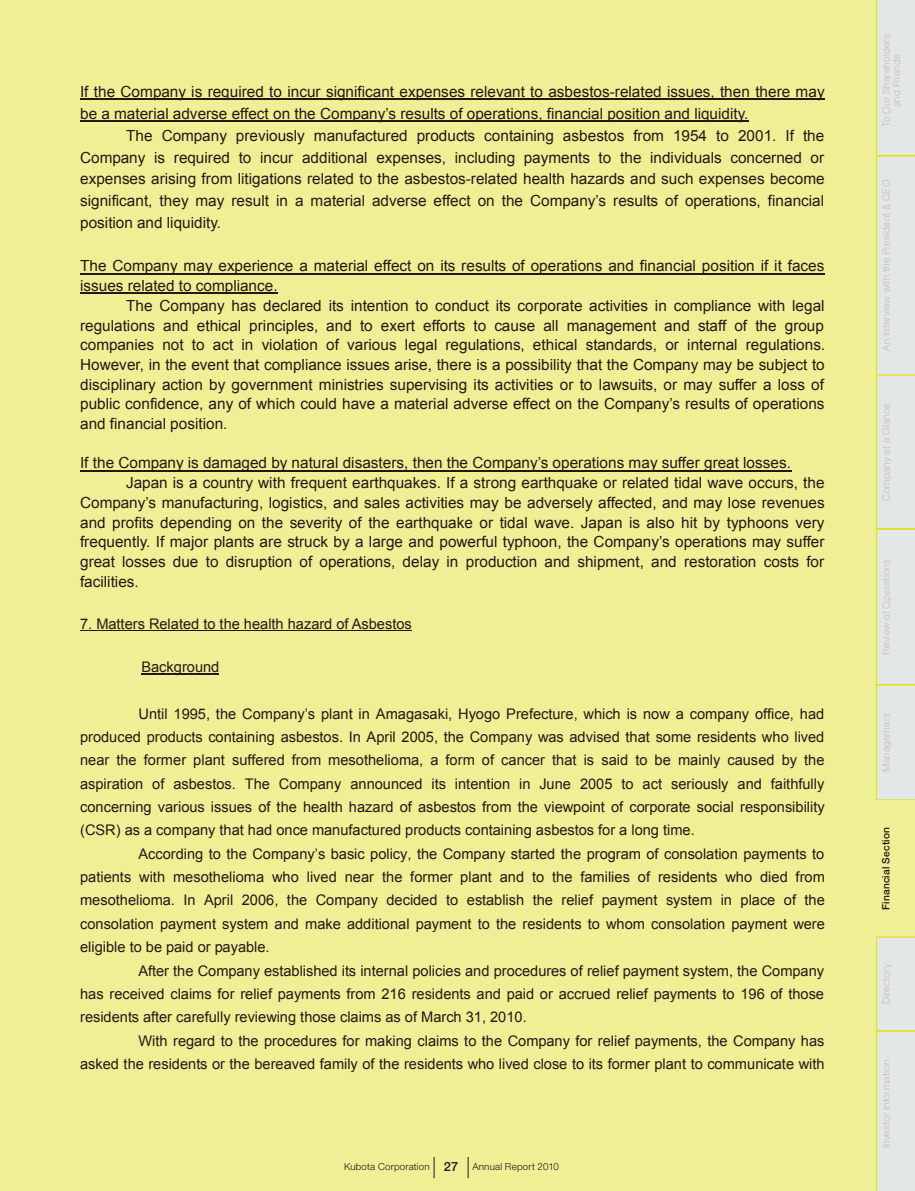
<style>
.page{position:relative;width:915px;height:1191px;background:#fff}
.page>*{position:absolute;margin:0;border:0;box-sizing:border-box;transform-origin:0 0}
.t1{font:15.3px/19.6px "Arial";color:#221915}
.t2{font:14.55px "Arial";color:#221915}
.t3{font:300 10.2px/10.5px "Helvetica Neue";letter-spacing:.02em;color:#bebfbf;text-align:center}
.t4{font:500 10.2px "Helvetica Neue";letter-spacing:.02em;color:#211815}
.t5{font:300 9.75px "Helvetica Neue";letter-spacing:.02em;color:#211815}
.s1{font-weight:500;font-size:12.75px}
</style>
<div class="page">
<div style="left:0;top:0;width:914px;height:1191px;background:#efef96"></div>
<svg style="left:433px;top:1157px;width:1px;height:21px"></svg>
<svg style="left:467px;top:1157px;width:1px;height:21px"></svg>
<div style="left:876px;top:936px;width:38px;height:255px;background:#e4e7e7"></div>
<div style="left:876px;top:0;width:38px;height:800px;background:#e4e7e7"></div>
<hr style="left:80px;top:99px;width:744px;height:1px;background:#221915">
<hr style="left:80px;top:120px;width:668px;height:2px;background:#221915">
<hr style="left:80px;top:273px;width:744px;height:1px;background:#221915">
<hr style="left:80px;top:293px;width:198px;height:1px;background:#221915">
<hr style="left:80px;top:470px;width:711px;height:1px;background:#221915">
<hr style="left:80px;top:630px;width:332px;height:1px;background:#221915">
<hr style="left:141px;top:674px;width:78px;height:1px;background:#221915">
<p class="t1" style="left:80px;top:81px;width:745px;line-height:21.9px">If the Company is required to incur significant expenses relevant to asbestos-related issues, then there may be a material adverse effect on the Company’s results of operations, financial position and liquidity.</p>
<p class="t1" style="left:80px;top:124px;width:745px;line-height:21.9px;text-align:justify;text-indent:46px">The Company previously manufactured products containing asbestos from 1954 to 2001. If the Company is required to incur additional expenses, including payments to the individuals concerned or expenses arising from litigations related to the asbestos-related health hazards and such expenses become significant, they may result in a material adverse effect on the Company’s results of operations, financial position and liquidity.</p>
<p class="t1" style="left:80px;top:256px;width:745px">The Company may experience a material effect on its results of operations and financial position if it faces issues related to compliance.</p>
<p class="t1" style="left:80px;top:296px;width:746px;text-align:justify;text-indent:46px">The Company has declared its intention to conduct its corporate activities in compliance with legal regulations and ethical principles, and to exert efforts to cause all management and staff of the group companies not to act in violation of various legal regulations, ethical standards, or internal regulations.<br>However, in the event that compliance issues arise, there is a possibility that the Company may be subject to disciplinary action by government ministries supervising its activities or to lawsuits, or may suffer a loss of public confidence, any of which could have a material adverse effect on the Company’s results of operations and financial position.</p>
<p class="t1" style="left:80px;top:453px;width:712px">If the Company is damaged by natural disasters, then the Company’s operations may suffer great losses.</p>
<p class="t1" style="left:126px;top:473px;width:699px">Japan is a country with frequent earthquakes. If a strong earthquake or related tidal wave occurs, the</p>
<p class="t1" style="left:80px;top:493px;width:746px">Company’s manufacturing, logistics, and sales activities may be adversely affected, and may lose revenues</p>
<p class="t1" style="left:80px;top:512px;width:745px">and profits depending on the severity of the earthquake or tidal wave. Japan is also hit by typhoons very</p>
<p class="t1" style="left:80px;top:532px;width:745px">frequently. If major plants are struck by a large and powerful typhoon, the Company’s operations may suffer</p>
<p class="t1" style="left:80px;top:552px;width:745px">great losses due to disruption of operations, delay in production and shipment, and restoration costs for</p>
<p class="t1" style="left:80px;top:571px;width:60px">facilities.</p>
<p class="t2" style="left:80px;top:614px;width:333px">7. Matters Related to the health hazard of Asbestos</p>
<p class="t2" style="left:141px;top:657px;width:79px">Background</p>
<p class="t2" style="left:138px;top:704px;width:687px">Until 1995, the Company’s plant in Amagasaki, Hyogo Prefecture, which is now a company office, had</p>
<p class="t2" style="left:80px;top:727px;width:745px">produced products containing asbestos. In April 2005, the Company was advised that some residents who lived</p>
<p class="t2" style="left:80px;top:750px;width:745px">near the former plant suffered from mesothelioma, a form of cancer that is said to be mainly caused by the</p>
<p class="t2" style="left:80px;top:774px;width:745px">aspiration of asbestos. The Company announced its intention in June 2005 to act seriously and faithfully</p>
<p class="t2" style="left:80px;top:797px;width:745px">concerning various issues of the health hazard of asbestos from the viewpoint of corporate social responsibility</p>
<p class="t2" style="left:80px;top:820px;width:616px">(CSR) as a company that had once manufactured products containing asbestos for a long time.</p>
<p class="t2" style="left:138px;top:844px;width:687px">According to the Company’s basic policy, the Company started the program of consolation payments to</p>
<p class="t2" style="left:80px;top:867px;width:746px">patients with mesothelioma who lived near the former plant and to the families of residents who died from</p>
<p class="t2" style="left:80px;top:891px;width:745px">mesothelioma. In April 2006, the Company decided to establish the relief payment system in place of the</p>
<p class="t2" style="left:80px;top:914px;width:746px">consolation payment system and make additional payment to the residents to whom consolation payment were</p>
<p class="t2" style="left:80px;top:937px;width:191px">eligible to be paid or payable.</p>
<p class="t2" style="left:138px;top:961px;width:686px">After the Company established its internal policies and procedures of relief payment system, the Company</p>
<p class="t2" style="left:80px;top:984px;width:745px">has received claims for relief payments from 216 residents and paid or accrued relief payments to 196 of those</p>
<p class="t2" style="left:80px;top:1007px;width:448px">residents after carefully reviewing those claims as of March 31, 2010.</p>
<p class="t2" style="left:138px;top:1031px;width:687px">With regard to the procedures for making claims to the Company for relief payments, the Company has</p>
<p class="t2" style="left:80px;top:1054px;width:745px">asked the residents or the bereaved family of the residents who lived close to its former plant to communicate with</p>
<p class="t5" style="left:344px;top:1160px;width:216px">Kubota Corporation <span class="s1">27</span> Annual Report 2010</p>
<p class="t3" style="left:880px;top:127px;width:94px;rotate:-90deg">To Our Shareholders and Friends</p>
<p class="t3" style="left:880px;top:351px;width:173px;rotate:-90deg">An Interview with the President &amp; CEO</p>
<p class="t3" style="left:880px;top:501px;width:99px;rotate:-90deg">Company at a Glance</p>
<p class="t3" style="left:880px;top:655px;width:97px;rotate:-90deg">Review of Operations</p>
<p class="t3" style="left:880px;top:772px;width:61px;rotate:-90deg">Management</p>
<p class="t4" style="left:879px;top:910px;width:85px;rotate:-90deg">Financial Section</p>
<p class="t3" style="left:880px;top:1004px;width:42px;rotate:-90deg">Directory</p>
<p class="t3" style="left:880px;top:1148px;width:90px;rotate:-90deg">Investor Information</p>
</div>
